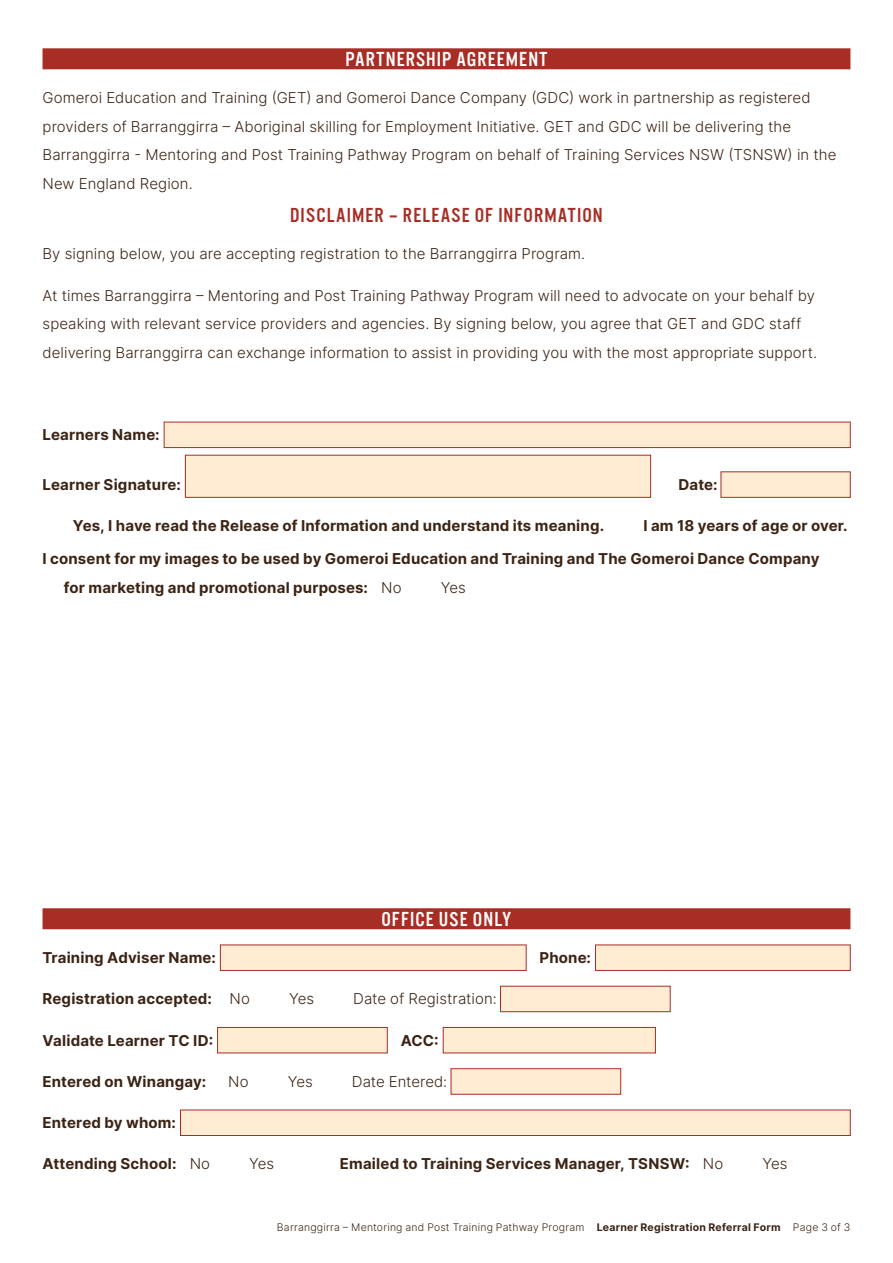
<style>
.page{position:relative;width:893px;height:1263px;background:#fff}
.page>*{position:absolute;margin:0;border:0;box-sizing:border-box;transform-origin:0 0}
.Heading{font:21px "U.S.101";letter-spacing:.055em;color:#fff}
.Column_Head{font:21px "U.S.101";letter-spacing:.055em;color:#a82d24}
.Text_Body{font:15px/28.5px "Inter Light BETA";letter-spacing:.005em;color:#3c2415}
.Form_Body{font:700 15px/28.5px "Inter";letter-spacing:.01em;color:#3c2415}
.Form_Body-2{font:15px "Inter Light BETA";letter-spacing:.005em;color:#3c2415}
.Form_Body_Agreemen{font:700 15px "Inter";letter-spacing:.01em;color:#3c2415}
.Form_Body_Sigantur{font:700 15px "Inter";letter-spacing:.01em;color:#3c2415}
.t1{font:10.5px "Inter Light BETA";letter-spacing:.02em;color:#3c2415}
.s1{font-family:"Inter Light BETA";font-weight:400}
.s2{font-family:"Inter";font-weight:700}
</style>
<div class="page">
<div style="left:43px;top:48px;width:807px;height:21px;background:#a82d24"></div>
<div style="left:164px;top:422px;width:686px;height:26px;background:#ffecd3;border:1px solid #a82d24"></div>
<div style="left:185px;top:455px;width:466px;height:42px;background:#ffecd3;border:1px solid #a82d24"></div>
<div style="left:721px;top:472px;width:129px;height:25px;background:#ffecd3"></div>
<div style="left:43px;top:908px;width:807px;height:21px;background:#a82d24"></div>
<div style="left:220px;top:945px;width:306px;height:26px;background:#ffecd3;border:1px solid #a82d24"></div>
<div style="left:595px;top:945px;width:255px;height:26px;background:#ffecd3;border:1px solid #a82d24"></div>
<div style="left:500px;top:986px;width:170px;height:26px;background:#ffecd3;border:1px solid #a82d24"></div>
<div style="left:217px;top:1027px;width:170px;height:26px;background:#ffecd3;border:1px solid #a82d24"></div>
<div style="left:443px;top:1027px;width:213px;height:26px;background:#ffecd3;border:1px solid #a82d24"></div>
<div style="left:451px;top:1068px;width:170px;height:26px;background:#ffecd3;border:1px solid #a82d24"></div>
<div style="left:180px;top:1110px;width:670px;height:26px;background:#ffecd3;border:1px solid #a82d24"></div>
<p class="Heading" style="left:345px;top:48px;width:203px">PARTNERSHIP AGREEMENT</p>
<p class="Text_Body" style="left:43px;top:83px;width:795px">Gomeroi Education and Training (GET) and Gomeroi Dance Company (GDC) work in partnership as registered providers of Barranggirra – Aboriginal skilling for Employment Initiative. GET and GDC will be delivering the Barranggirra - Mentoring and Post Training Pathway Program on behalf of Training Services NSW (TSNSW) in the New England Region.</p>
<p class="Column_Head" style="left:290px;top:204px;width:314px">DISCLAIMER – RELEASE OF INFORMATION</p>
<p class="Form_Body-2" style="left:43px;top:243px;width:544px">By signing below, you are accepting registration to the Barranggirra Program.</p>
<p class="Text_Body" style="left:43px;top:281px;width:776px">At times Barranggirra – Mentoring and Post Training Pathway Program will need to advocate on your behalf by speaking with relevant service providers and agencies. By signing below, you agree that GET and GDC staff delivering Barranggirra can exchange information to assist in providing you with the most appropriate support.</p>
<p class="Form_Body_Agreemen" style="left:43px;top:424px;width:119px">Learners Name:</p>
<p class="Form_Body_Sigantur" style="left:43px;top:474px;width:140px">Learner Signature:</p>
<p class="Form_Body_Sigantur" style="left:679px;top:474px;width:40px">Date:</p>
<p class="Form_Body_Agreemen" style="left:73px;top:515px;width:533px">Yes, I have read the Release of Information and understand its meaning.</p>
<p class="Form_Body_Agreemen" style="left:643px;top:515px;width:206px">I am 18 years of age or over.</p>
<p class="Form_Body" style="left:64px;top:544px;width:757px;text-indent:-21px">I consent for my images to be used by Gomeroi Education and Training and The Gomeroi Dance Company for marketing and promotional purposes: <span class="s1">No</span></p>
<p class="Form_Body-2" style="left:441px;top:576px;width:27px">Yes</p>
<p class="Heading" style="left:381px;top:908px;width:131px">OFFICE USE ONLY</p>
<p class="Form_Body" style="left:43px;top:943px;width:175px">Training Adviser Name:</p>
<p class="Form_Body" style="left:540px;top:943px;width:53px">Phone:</p>
<p class="Form_Body" style="left:43px;top:984px;width:209px">Registration accepted: <span class="s1">No</span></p>
<p class="Form_Body-2" style="left:289px;top:988px;width:27px">Yes</p>
<p class="Form_Body-2" style="left:353px;top:988px;width:145px">Date of Registration:</p>
<p class="Form_Body" style="left:43px;top:1025px;width:172px">Validate Learner TC ID:</p>
<p class="Form_Body" style="left:401px;top:1025px;width:40px">ACC:</p>
<p class="Form_Body" style="left:43px;top:1067px;width:165px">Entered on Winangay:</p>
<p class="Form_Body-2" style="left:228px;top:1071px;width:22px">No</p>
<p class="Form_Body-2" style="left:288px;top:1071px;width:27px">Yes</p>
<p class="Form_Body-2" style="left:352px;top:1071px;width:97px">Date Entered:</p>
<p class="Form_Body" style="left:43px;top:1108px;width:135px">Entered by whom:</p>
<p class="Form_Body" style="left:43px;top:1149px;width:169px">Attending School: <span class="s1">No</span></p>
<p class="Form_Body-2" style="left:249px;top:1153px;width:27px">Yes</p>
<p class="Form_Body" style="left:340px;top:1149px;width:385px">Emailed to Training Services Manager, TSNSW: <span class="s1">No</span></p>
<p class="Form_Body-2" style="left:762px;top:1153px;width:27px">Yes</p>
<p class="t1" style="left:277px;top:1219px;width:575px">Barranggirra – Mentoring and Post Training Pathway Program <span class="s2">Learner Registration Referral Form</span> Page 3 of 3</p>
</div>
